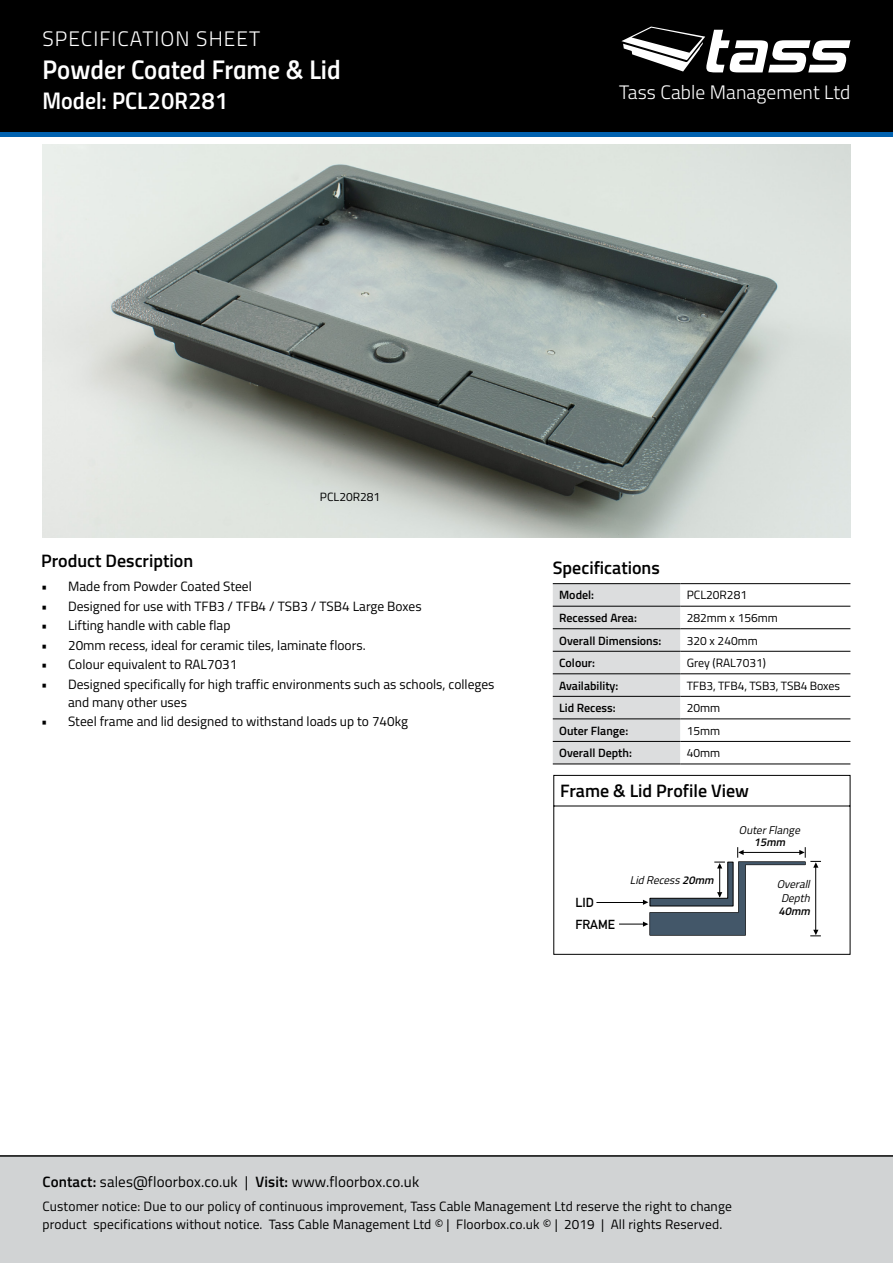
<style>
.page{position:relative;width:893px;height:1263px;background:#fff}
.page>*{position:absolute;margin:0;border:0;box-sizing:border-box;transform-origin:0 0}
.t1{font:27px "Titillium Semibold Upright";color:#fff}
.t2{font:24px "Titillium Semibold Upright";color:#fff}
.t3{font:300 21px "Titillium";letter-spacing:.05em;color:#fff}
.t4{font:300 19.5px "Titillium";letter-spacing:.005em;color:#fff}
.t5{font:600 18px "Titillium";color:#000}
.t6{font:15px "Titillium";letter-spacing:.01em;color:#000}
.t7{font:13.5px/18px "Titillium";color:#000}
.t8{font:700 12.75px "DIN Alternate";color:#000}
.t9{font:600 12px "Titillium";color:#000}
.t10{font:12px "Titillium";color:#000}
.t11{font:italic 11.25px/13.5px "Titillium";color:#000;text-align:center}
.t12{font:italic 600 11.25px "Titillium";color:#000}
.s1{font-weight:600}
</style>
<div class="page">
<div style="left:0;top:67px;width:893px;height:69px;background:#0061af"></div>
<div style="left:0;top:0;width:893px;height:132px;background:#000"></div>
<svg style="left:621px;top:26px;width:229px;height:46px"></svg>
<div style="left:0;top:1157px;width:893px;height:106px;background:#d1d3d4"></div>
<hr style="left:0;top:1155px;width:893px;height:2px;background:#000">
<svg style="left:553px;top:584px;width:297px;height:180px"></svg>
<hr style="left:680px;top:606px;width:170px;height:1px;background:#000">
<hr style="left:680px;top:628px;width:170px;height:1px;background:#000">
<hr style="left:553px;top:651px;width:127px;height:1px;background:#000">
<hr style="left:680px;top:651px;width:170px;height:1px;background:#000">
<hr style="left:553px;top:673px;width:127px;height:1px;background:#000">
<hr style="left:680px;top:673px;width:170px;height:1px;background:#000">
<hr style="left:553px;top:696px;width:127px;height:1px;background:#000">
<hr style="left:680px;top:696px;width:170px;height:1px;background:#000">
<hr style="left:553px;top:719px;width:127px;height:1px;background:#000">
<hr style="left:680px;top:719px;width:170px;height:1px;background:#000">
<hr style="left:553px;top:741px;width:127px;height:1px;background:#000">
<hr style="left:680px;top:741px;width:170px;height:1px;background:#000">
<hr style="left:553px;top:764px;width:127px;height:1px;background:#000">
<hr style="left:680px;top:764px;width:170px;height:1px;background:#000">
<hr style="left:553px;top:606px;width:127px;height:1px;background:#000">
<hr style="left:553px;top:628px;width:127px;height:1px;background:#000">
<hr style="left:553px;top:583px;width:127px;height:1px;background:#000">
<hr style="left:680px;top:583px;width:170px;height:1px;background:#000">
<img style="left:43px;top:145px;width:807px;height:393px">
<svg style="left:553px;top:775px;width:298px;height:180px"></svg>
<h3 class="t3" style="left:43px;top:23px;width:219px">SPECIFICATION SHEET</h3>
<h1 class="t1" style="left:43px;top:49px;width:300px">Powder Coated Frame &amp; Lid</h1>
<h2 class="t2" style="left:43px;top:82px;width:187px">Model: PCL20R281</h2>
<h3 class="t4" style="left:619px;top:78px;width:233px">Tass Cable Management Ltd</h3>
<p class="t10" style="left:320px;top:488px;width:62px">PCL20R281</p>
<h3 class="t5" style="left:41px;top:548px;width:154px">Product Description</h3>
<p class="t7" style="left:41px;top:577px;width:212px">• Made from Powder Coated Steel</p>
<p class="t7" style="left:41px;top:596px;width:382px">• Designed for use with TFB3 / TFB4 / TSB3 / TSB4 Large Boxes</p>
<p class="t7" style="left:41px;top:616px;width:191px">• Lifting handle with cable flap</p>
<p class="t7" style="left:41px;top:635px;width:326px">• 20mm recess, ideal for ceramic tiles, laminate floors.</p>
<p class="t7" style="left:41px;top:655px;width:198px">• Colour equivalent to RAL7031</p>
<p class="t7" style="left:68px;top:674px;width:428px;text-indent:-27px">• Designed specifically for high traffic environments such as schools, colleges and many other uses</p>
<p class="t7" style="left:41px;top:712px;width:368px">• Steel frame and lid designed to withstand loads up to 740kg</p>
<h3 class="t5" style="left:553px;top:554px;width:109px">Specifications</h3>
<p class="t9" style="left:559px;top:586px;width:36px">Model:</p>
<p class="t10" style="left:687px;top:586px;width:62px">PCL20R281</p>
<p class="t9" style="left:559px;top:609px;width:79px">Recessed Area:</p>
<p class="t10" style="left:687px;top:609px;width:93px">282mm x 156mm</p>
<p class="t9" style="left:559px;top:631px;width:104px">Overall Dimensions:</p>
<p class="t10" style="left:687px;top:631px;width:73px">320 x 240mm</p>
<p class="t9" style="left:559px;top:654px;width:37px">Colour:</p>
<p class="t10" style="left:687px;top:654px;width:81px">Grey (RAL7031)</p>
<p class="t9" style="left:559px;top:676px;width:61px">Availability:</p>
<p class="t10" style="left:687px;top:677px;width:155px">TFB3, TFB4, TSB3, TSB4 Boxes</p>
<p class="t9" style="left:559px;top:699px;width:58px">Lid Recess:</p>
<p class="t10" style="left:687px;top:699px;width:35px">20mm</p>
<p class="t9" style="left:559px;top:721px;width:71px">Outer Flange:</p>
<p class="t10" style="left:687px;top:722px;width:35px">15mm</p>
<p class="t9" style="left:559px;top:744px;width:74px">Overall Depth:</p>
<p class="t10" style="left:687px;top:744px;width:35px">40mm</p>
<h3 class="t5" style="left:560px;top:777px;width:190px">Frame &amp; Lid Profile View</h3>
<p class="t8" style="left:575px;top:892px;width:20px">LID</p>
<p class="t8" style="left:575px;top:914px;width:41px">FRAME</p>
<p class="t11" style="left:630px;top:872px;width:89px">LidRecess<span class="s1">20mm</span></p>
<p class="t11" style="left:739px;top:822px;width:65px">OuterFlange</p>
<p class="t12" style="left:754px;top:833px;width:36px">15mm</p>
<p class="t11" style="left:777px;top:877px;width:38px">Overall<br>Depth</p>
<p class="t12" style="left:778px;top:903px;width:36px">40mm</p>
<p class="t6" style="left:43px;top:1171px;width:378px"><span class="s1">Contact:</span> sales@floorbox.co.uk | <span class="s1">Visit:</span> www.floorbox.co.uk</p>
<p class="t7" style="left:43px;top:1196px;width:691px">Customer notice: Due to our policy of continuous improvement, Tass Cable Management Ltd reserve the right to change product specifications without notice. Tass Cable Management Ltd © | Floorbox.co.uk © | 2019 | All rights Reserved.</p>
</div>
